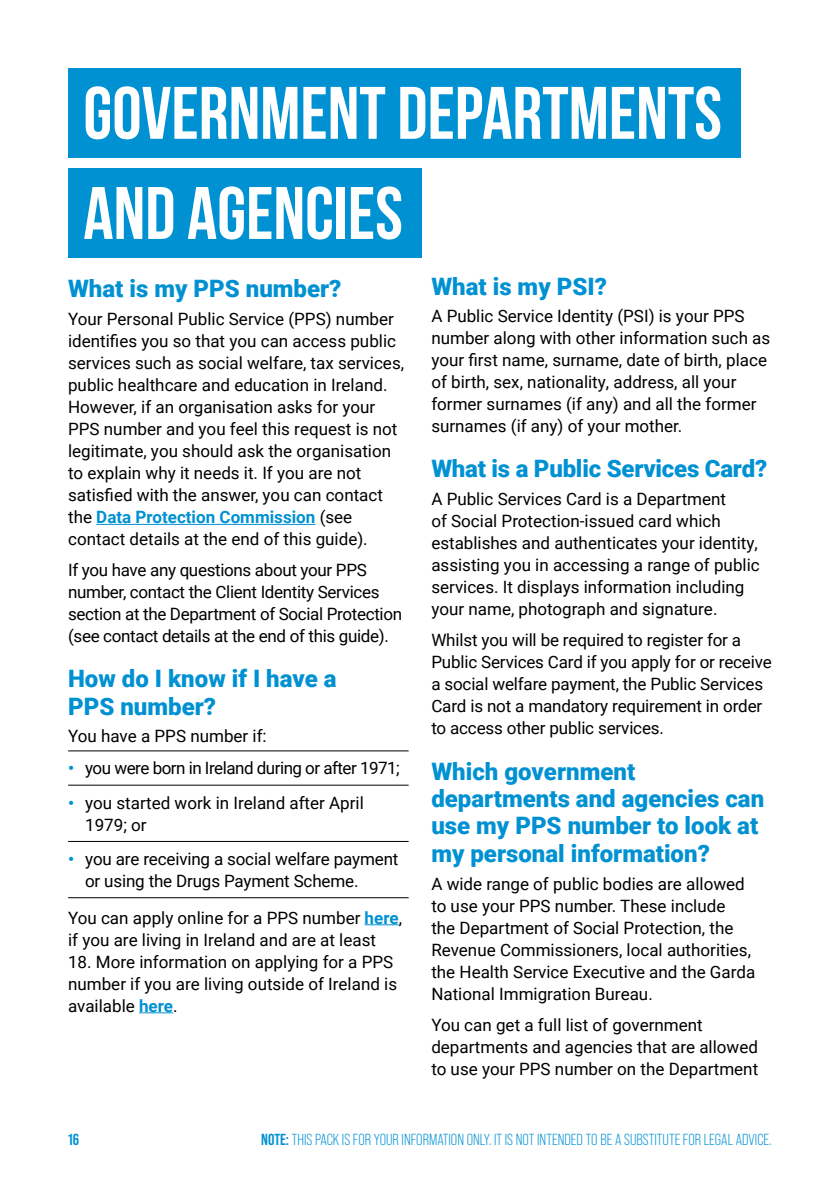
<style>
.page{position:relative;width:840px;height:1191px;background:#fff}
.page>*{position:absolute;margin:0;border:0;box-sizing:border-box;transform-origin:0 0}
.t1{font:700 74.2px/100px "Bebas Neue";color:#fff}
.t2{font:900 24px/27.4px "Roboto";color:#0091d3}
.t3{font:17px/22px "Roboto";color:#000}
.t4{font:17px/22px "Roboto";letter-spacing:-.02em;color:#000}
.t5{font:17px "Roboto";letter-spacing:-.03em;color:#000}
.t6{font:16px "Bebas Neue Pro";color:#0091d3}
.t7{font:700 16px "Bebas Neue Pro";color:#0091d3}
.s1{font-weight:700;color:#0091d3}
.s2{font-weight:700}
</style>
<div class="page">
<hr style="left:96px;top:524px;width:219px;height:1px;background:#0091d3">
<hr style="left:364px;top:924px;width:34px;height:1px;background:#0091d3">
<hr style="left:139px;top:1012px;width:34px;height:1px;background:#0091d3">
<hr style="left:68px;top:750px;width:340px;height:1px;background:#000">
<hr style="left:68px;top:784px;width:340px;height:1px;background:#000">
<hr style="left:68px;top:841px;width:340px;height:1px;background:#000">
<hr style="left:68px;top:897px;width:340px;height:1px;background:#000">
<div style="left:68px;top:68px;width:672px;height:89px;background:#0091d3"></div>
<div style="left:68px;top:168px;width:354px;height:89px;background:#0091d3"></div>
<h1 class="t1" style="left:83px;top:62px;width:639px">GOVERNMENT DEPARTMENTS<br>AND AGENCIES</h1>
<h2 class="t2" style="left:68px;top:274px;width:275px">What is my PPS number?</h2>
<p class="t3" style="left:68px;top:307px;width:337px">Your Personal Public Service (PPS) number identifies you so that you can access public services such as social welfare, tax services, public healthcare and education in Ireland.<br>However, if an organisation asks for your PPS number and you feel this request is not legitimate, you should ask the organisation to explain why it needs it. If you are not satisfied with the answer, you can contact the <span class="s1">Data Protection Commission</span> (see contact details at the end of this guide).</p>
<p class="t4" style="left:68px;top:558px;width:335px">If you have any questions about your PPS number, contact the Client Identity Services section at the Department of Social Protection (see contact details at the end of this guide).</p>
<h2 class="t2" style="left:68px;top:663px;width:270px;line-height:28px">How do I know if I have a<br>PPS number?</h2>
<p class="t3" style="left:68px;top:724px;width:200px">You have a PPS number if:</p>
<p class="t5" style="left:68px;top:756px;width:333px"><span class="s1">•</span> you were born in Ireland during or after 1971;</p>
<p class="t3" style="left:85px;top:791px;width:280px;text-indent:-17px"><span class="s1">•</span> you started work in Ireland after April<br>1979; or</p>
<p class="t3" style="left:85px;top:847px;width:315px;text-indent:-17px"><span class="s1">•</span> you are receiving a social welfare payment or using the Drugs Payment Scheme.</p>
<p class="t3" style="left:68px;top:906px;width:335px">You can apply online for a PPS number <span class="s1">here</span>, if you are living in Ireland and are at least</p>
<p class="t3" style="left:68px;top:950px;width:330px">18. More information on applying for a PPS number if you are living outside of Ireland is available <span class="s1">here</span>.</p>
<h2 class="t2" style="left:431px;top:271px;width:177px">What is my PSI?</h2>
<p class="t3" style="left:431px;top:304px;width:340px">A Public Service Identity (PSI) is your PPS number along with other information such as your first name, surname, date of birth, place of birth, sex, nationality, address, all your former surnames (if any) and all the former surnames (if any) of your mother.</p>
<h2 class="t2" style="left:431px;top:454px;width:337px">What is a Public Services Card?</h2>
<p class="t3" style="left:431px;top:487px;width:330px">A Public Services Card is a Department<br>of Social Protection-issued card which establishes and authenticates your identity, assisting you in accessing a range of public services. It displays information including your name, photograph and signature.</p>
<p class="t3" style="left:431px;top:628px;width:342px">Whilst you will be required to register for a Public Services Card if you apply for or receive a social welfare payment, the Public Services Card is not a mandatory requirement in order to access other public services.</p>
<h2 class="t2" style="left:431px;top:757px;width:334px">Which government departments and agencies can use my PPS number to look at my personal information?</h2>
<p class="t3" style="left:431px;top:872px;width:325px">A wide range of public bodies are allowed to use your PPS number. These include<br>the Department of Social Protection, the Revenue Commissioners, local authorities, the Health Service Executive and the Garda National Immigration Bureau.</p>
<p class="t3" style="left:431px;top:1013px;width:328px">You can get a full list of government departments and agencies that are allowed to use your PPS number on the Department</p>
<p class="t7" style="left:68px;top:1129px;width:12px">16</p>
<p class="t6" style="left:261px;top:1130px;width:512px"><span class="s2">NOTE:</span> THIS PACK IS FOR YOUR INFORMATION ONLY. IT IS NOT INTENDED TO BE A SUBSTITUTE FOR LEGAL ADVICE.</p>
</div>
